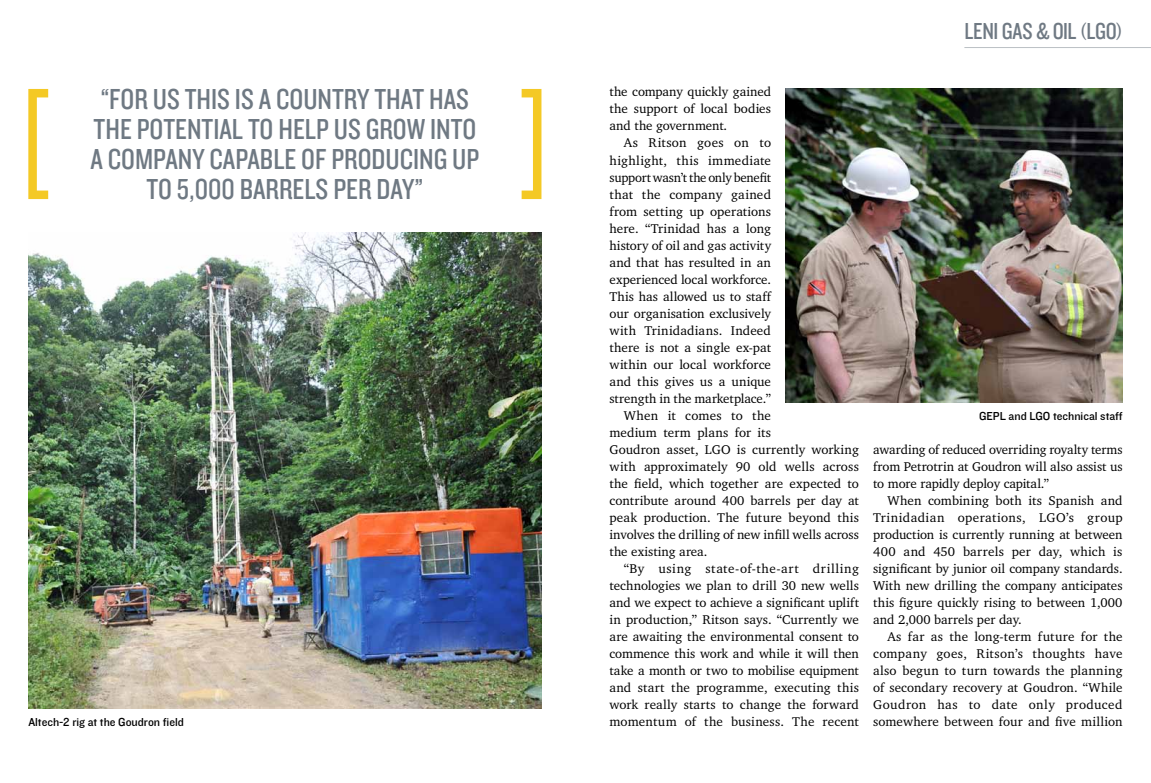
<style>
.page{position:relative;width:1151px;height:783px;background:#fff}
.page>*{position:absolute;margin:0;border:0;box-sizing:border-box;transform-origin:0 0}
.t1{font:30px/30px "Knockout HTF29 Junior Liteweight";color:#6f7983;text-align:center}
.t2{font:24px "Knockout HTF29 Junior Liteweight";letter-spacing:-.01em;color:#6f7983}
.t3{font:13px/17px "Charter IT Cby BT";letter-spacing:.005em;color:#000;text-align:justify}
.t4{font:13px "Charter IT Cby BT";letter-spacing:-.015em;color:#000}
.t5{font:13px "Charter IT Cby BT";letter-spacing:.025em;color:#000}
.t6{font:13px "Charter IT Cby BT";letter-spacing:.05em;color:#000}
.t7{font:12px "Knockout HTF31 Junior Middlewt";color:#000}
.s1{font-size:19px}
</style>
<div class="page">
<img style="left:785px;top:88px;width:338px;height:315px">
<img style="left:28px;top:232px;width:513px;height:476px">
<hr style="left:964px;top:47px;width:187px;height:1px;background:#bbc0c4">
<svg style="left:28px;top:89px;width:20px;height:110px"></svg>
<svg style="left:522px;top:89px;width:19px;height:110px"></svg>
<h1 class="t1" style="left:90px;top:85px;width:390px">“FOR US THIS IS A COUNTRY THAT HAS<br>THE POTENTIAL TO HELP US GROW INTO<br>A COMPANY CAPABLE OF PRODUCING UP<br>TO 5,000 BARRELS PER DAY”</h1>
<p class="t7" style="left:28px;top:715px;width:157px">Altech-2 rig at the Goudron field</p>
<h2 class="t2" style="left:964px;top:18px;width:160px">LENI GAS &amp; OIL <span class="s1">(</span>LGO<span class="s1">)</span></h2>
<p class="t3" style="left:609px;top:83px;width:163px">the company quickly gained the support of local bodies and the government.</p>
<p class="t5" style="left:624px;top:135px;width:149px">As Ritson goes on to</p>
<p class="t5" style="left:609px;top:152px;width:163px">highlight, this immediate</p>
<p class="t4" style="left:609px;top:169px;width:163px">support wasn’t the only benefit</p>
<p class="t3" style="left:609px;top:185px;width:163px">that the company gained</p>
<p class="t3" style="left:609px;top:202px;width:163px">from setting up operations</p>
<p class="t3" style="left:609px;top:219px;width:163px">here. “Trinidad has a long</p>
<p class="t3" style="left:609px;top:236px;width:163px">history of oil and gas activity</p>
<p class="t3" style="left:609px;top:253px;width:163px">and that has resulted in an</p>
<p class="t3" style="left:609px;top:270px;width:163px">experienced local workforce.</p>
<p class="t3" style="left:609px;top:287px;width:163px">This has allowed us to staff</p>
<p class="t3" style="left:609px;top:304px;width:163px">our organisation exclusively</p>
<p class="t3" style="left:609px;top:321px;width:163px">with Trinidadians. Indeed</p>
<p class="t3" style="left:609px;top:338px;width:163px">there is not a single ex-pat</p>
<p class="t3" style="left:609px;top:355px;width:163px">within our local workforce</p>
<p class="t3" style="left:609px;top:372px;width:163px">and this gives us a unique</p>
<p class="t3" style="left:609px;top:389px;width:163px">strength in the marketplace.”</p>
<p class="t3" style="left:624px;top:406px;width:149px">When it comes to the</p>
<p class="t3" style="left:609px;top:423px;width:163px">medium term plans for its</p>
<p class="t3" style="left:609px;top:440px;width:251px">Goudron asset, LGO is currently working</p>
<p class="t3" style="left:609px;top:457px;width:251px">with approximately 90 old wells across</p>
<p class="t3" style="left:609px;top:474px;width:251px">the field, which together are expected to</p>
<p class="t3" style="left:609px;top:491px;width:251px">contribute around 400 barrels per day at</p>
<p class="t3" style="left:609px;top:508px;width:251px">peak production. The future beyond this</p>
<p class="t3" style="left:609px;top:525px;width:251px">involves the drilling of new infill wells across</p>
<p class="t3" style="left:609px;top:542px;width:99px">the existing area.</p>
<p class="t6" style="left:624px;top:560px;width:237px">“By using state-of-the-art drilling</p>
<p class="t3" style="left:609px;top:576px;width:251px">technologies we plan to drill 30 new wells</p>
<p class="t3" style="left:609px;top:593px;width:251px">and we expect to achieve a significant uplift</p>
<p class="t3" style="left:609px;top:610px;width:251px">in production,” Ritson says. “Currently we</p>
<p class="t3" style="left:609px;top:627px;width:251px">are awaiting the environmental consent to</p>
<p class="t3" style="left:609px;top:644px;width:251px">commence this work and while it will then</p>
<p class="t4" style="left:609px;top:662px;width:251px">take a month or two to mobilise equipment</p>
<p class="t3" style="left:609px;top:678px;width:251px">and start the programme, executing this</p>
<p class="t3" style="left:609px;top:695px;width:251px">work really starts to change the forward</p>
<p class="t3" style="left:609px;top:712px;width:251px">momentum of the business. The recent</p>
<p class="t7" style="left:979px;top:409px;width:58px">GEPL and LGO</p>
<p class="t7" style="left:1053px;top:409px;width:71px">technical staff</p>
<p class="t3" style="left:873px;top:440px;width:251px">awarding of reduced overriding royalty terms from Petrotrin at Goudron will also assist us to more rapidly deploy capital.”</p>
<p class="t3" style="left:873px;top:491px;width:251px;text-indent:14px">When combining both its Spanish and Trinidadian operations, LGO’s group production is currently running at between 400 and 450 barrels per day, which is significant by junior oil company standards.<br>With new drilling the company anticipates this figure quickly rising to between 1,000 and 2,000 barrels per day.</p>
<p class="t3" style="left:873px;top:627px;width:251px;text-indent:14px">As far as the long-term future for the company goes, Ritson’s thoughts have also begun to turn towards the planning of secondary recovery at Goudron. “While Goudron has to date only produced somewhere between four and five million</p>
</div>
